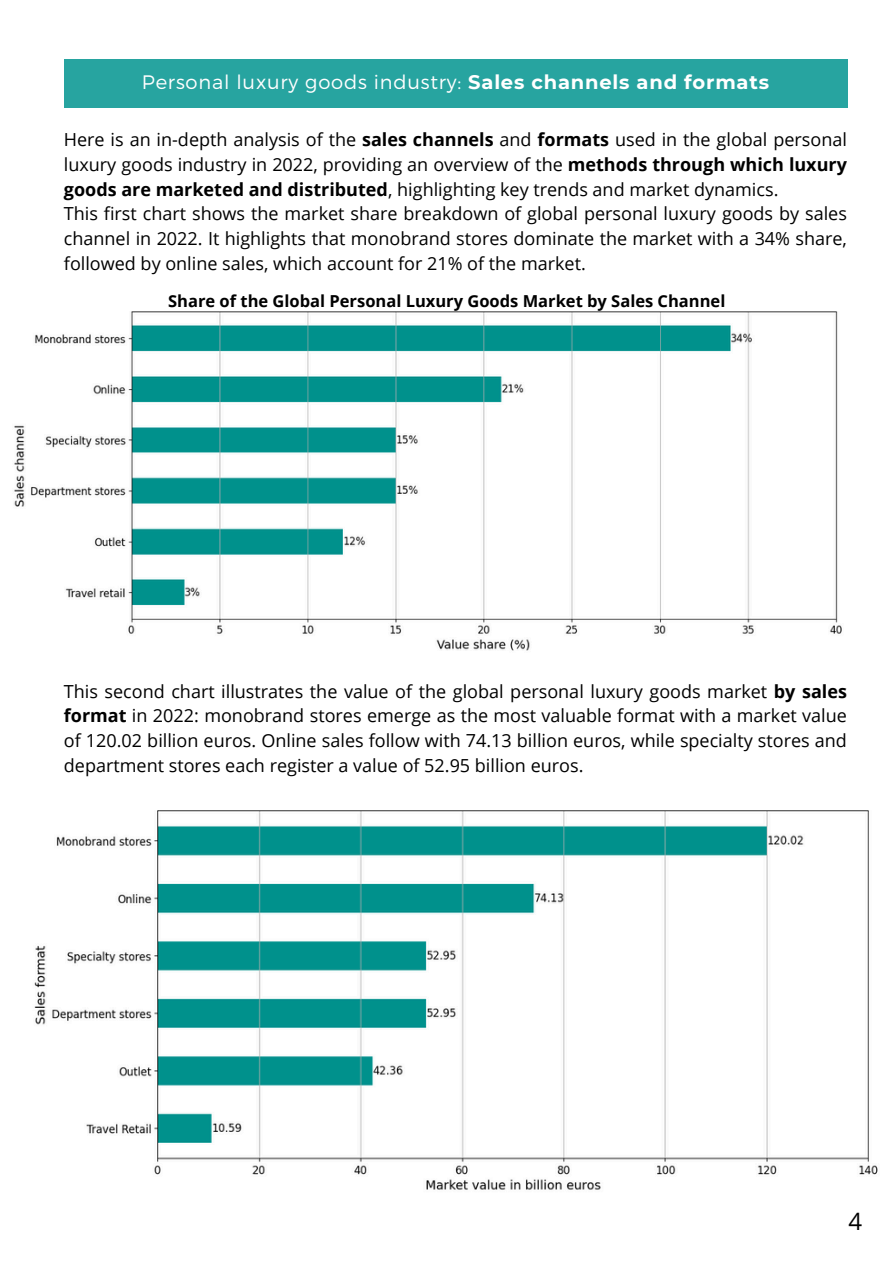
<style>
.page{position:relative;width:894px;height:1264px;background:#fff}
.page>*{position:absolute;margin:0;border:0;box-sizing:border-box;transform-origin:0 0}
.t1{font:24px "Open Sans";color:#000}
.t2{font:300 19.5px "Montserrat";letter-spacing:.04em;color:#fff}
.t3{font:18px/24.8px "Open Sans";color:#000}
.t4{font:700 16.5px "Open Sans";color:#000}
.s1{font-weight:700}
</style>
<div class="page">
<div style="left:64px;top:59px;width:782px;height:49px;background:#27a4a0"></div>
<img style="left:14px;top:311px;width:828px;height:340px">
<img style="left:34px;top:810px;width:844px;height:380px">
<p class="t2" style="left:142px;top:70px;width:628px">Personal luxury goods industry: <span class="s1">Sales channels and formats</span></p>
<p class="t3" style="left:64px;top:127px;width:784px">Here is an in-depth analysis of the <span class="s1">sales channels</span> and <span class="s1">formats</span> used in the global personal luxury goods industry in 2022, providing an overview of the <span class="s1">methods through which luxury goods are marketed and distributed</span>, highlighting key trends and market dynamics.<br>This first chart shows the market share breakdown of global personal luxury goods by sales channel in 2022. It highlights that monobrand stores dominate the market with a 34% share, followed by online sales, which account for 21% of the market.</p>
<h1 class="t4" style="left:168px;top:290px;width:558px">Share of the Global Personal Luxury Goods Market by Sales Channel</h1>
<p class="t3" style="left:64px;top:678px;width:784px;text-align:justify">This second chart illustrates the value of the global personal luxury goods market <span class="s1">by sales format</span> in 2022: monobrand stores emerge as the most valuable format with a market value of 120.02 billion euros. Online sales follow with 74.13 billion euros, while specialty stores and department stores each register a value of 52.95 billion euros.</p>
<p class="t1" style="left:848px;top:1203px;width:15px">4</p>
</div>
